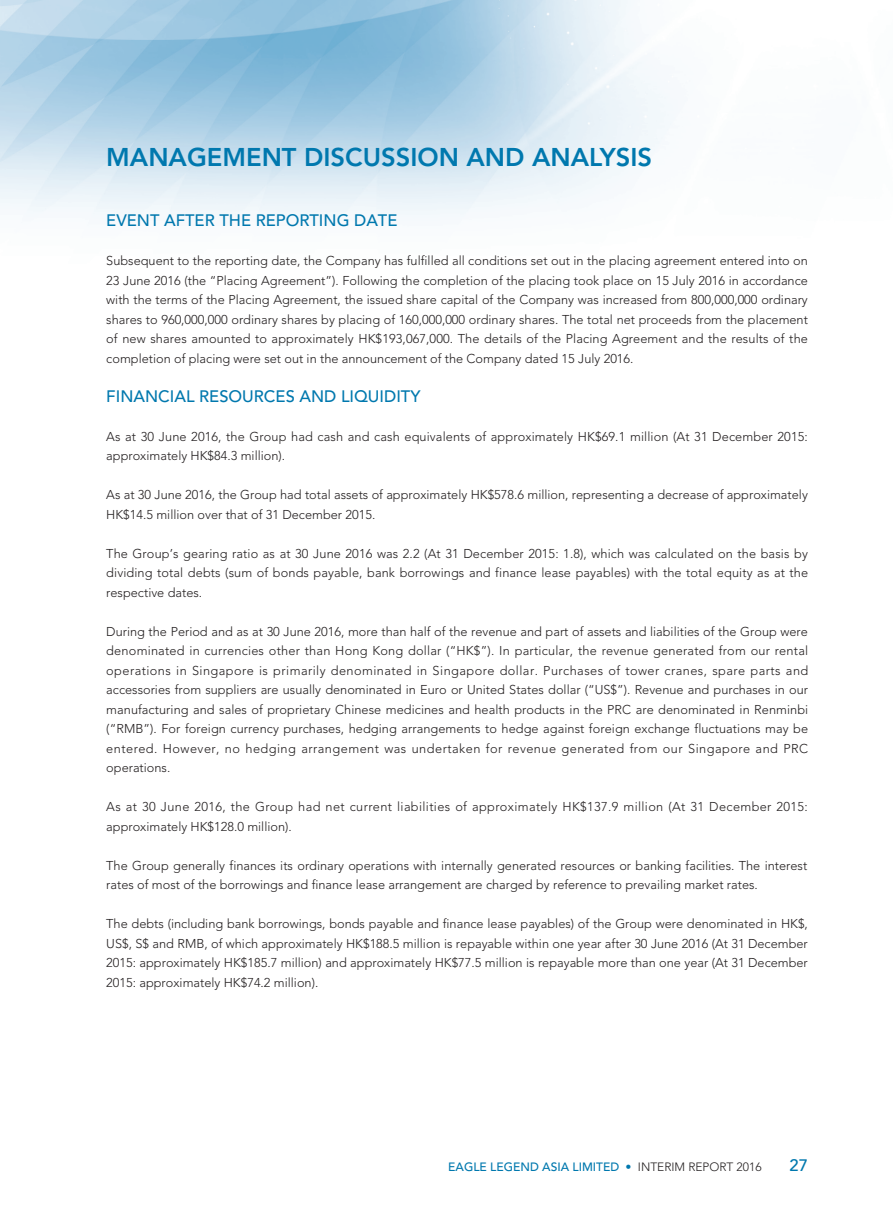
<style>
.page{position:relative;width:893px;height:1212px;background:#fff}
.page>*{position:absolute;margin:0;border:0;box-sizing:border-box;transform-origin:0 0}
.t1{font:800 25.5px "Avenir LT Std";color:#0078ae}
._01_H1{font:500 16.5px "Avenir LT Std";color:#0078ae}
._00_txt{font:300 12.75px/19.5px "Avenir LT Std";color:#231f20;text-align:justify}
._00_txt-2{font:300 12.75px/19.5px "Avenir LT Std";letter-spacing:.025em;color:#231f20}
.t2{font:500 12px "Avenir LT Std";color:#0078ae}
.s1{font-weight:300}
.s2{font-weight:300;color:#231f20}
</style>
<div class="page">
<h1 class="t1" style="left:106px;top:142px;width:547px">MANAGEMENT DISCUSSION AND ANALYSIS</h1>
<p class="_01_H1" style="left:106px;top:211px;width:293px">EVENT AFTER THE REPORTING DATE</p>
<p class="_00_txt" style="left:106px;top:251px;width:703px">Subsequent to the reporting date, the Company has fulfilled all conditions set out in the placing agreement entered into on 23 June 2016 (the “Placing Agreement”). Following the completion of the placing took place on 15 July 2016 in accordance with the terms of the Placing Agreement, the issued share capital of the Company was increased from 800,000,000 ordinary shares to 960,000,000 ordinary shares by placing of 160,000,000 ordinary shares. The total net proceeds from the placement of new shares amounted to approximately HK$193,067,000. The details of the Placing Agreement and the results of the completion of placing were set out in the announcement of the Company dated 15 July 2016.</p>
<p class="_01_H1" style="left:106px;top:387px;width:316px">FINANCIAL RESOURCES AND LIQUIDITY</p>
<p class="_00_txt" style="left:106px;top:427px;width:703px">As at 30 June 2016, the Group had cash and cash equivalents of approximately HK$69.1 million (At 31 December 2015: approximately HK$84.3 million).</p>
<p class="_00_txt" style="left:106px;top:485px;width:703px">As at 30 June 2016, the Group had total assets of approximately HK$578.6 million, representing a decrease of approximately<br>HK$14.5 million over that of 31 December 2015.</p>
<p class="_00_txt" style="left:106px;top:544px;width:703px">The Group’s gearing ratio as at 30 June 2016 was 2.2 (At 31 December 2015: 1.8), which was calculated on the basis by dividing total debts (sum of bonds payable, bank borrowings and finance lease payables) with the total equity as at the respective dates.</p>
<p class="_00_txt" style="left:106px;top:622px;width:703px">During the Period and as at 30 June 2016, more than half of the revenue and part of assets and liabilities of the Group were denominated in currencies other than Hong Kong dollar (“HK$”). In particular, the revenue generated from our rental operations in Singapore is primarily denominated in Singapore dollar. Purchases of tower cranes, spare parts and accessories from suppliers are usually denominated in Euro or United States dollar (“US$”). Revenue and purchases in our manufacturing and sales of proprietary Chinese medicines and health products in the PRC are denominated in Renminbi (“RMB”). For foreign currency purchases, hedging arrangements to hedge against foreign exchange fluctuations may be entered. However, no hedging arrangement was undertaken for revenue generated from our Singapore and PRC operations.</p>
<p class="_00_txt-2" style="left:106px;top:797px;width:703px">As at 30 June 2016, the Group had net current liabilities of approximately HK$137.9 million (At 31 December 2015: approximately HK$128.0 million).</p>
<p class="_00_txt" style="left:106px;top:856px;width:702px">The Group generally finances its ordinary operations with internally generated resources or banking facilities. The interest rates of most of the borrowings and finance lease arrangement are charged by reference to prevailing market rates.</p>
<p class="_00_txt" style="left:106px;top:914px;width:703px">The debts (including bank borrowings, bonds payable and finance lease payables) of the Group were denominated in HK$, US$, S$ and RMB, of which approximately HK$188.5 million is repayable within one year after 30 June 2016 (At 31 December 2015: approximately HK$185.7 million) and approximately HK$77.5 million is repayable more than one year (At 31 December 2015: approximately HK$74.2 million).</p>
<p class="t2" style="left:448px;top:1159px;width:315px">EAGLE LEGEND ASIA LIMITED <span class="s1">•</span> <span class="s2">INTERIM REPORT 2016</span></p>
<p class="_01_H1" style="left:790px;top:1155px;width:20px">27</p>
</div>
